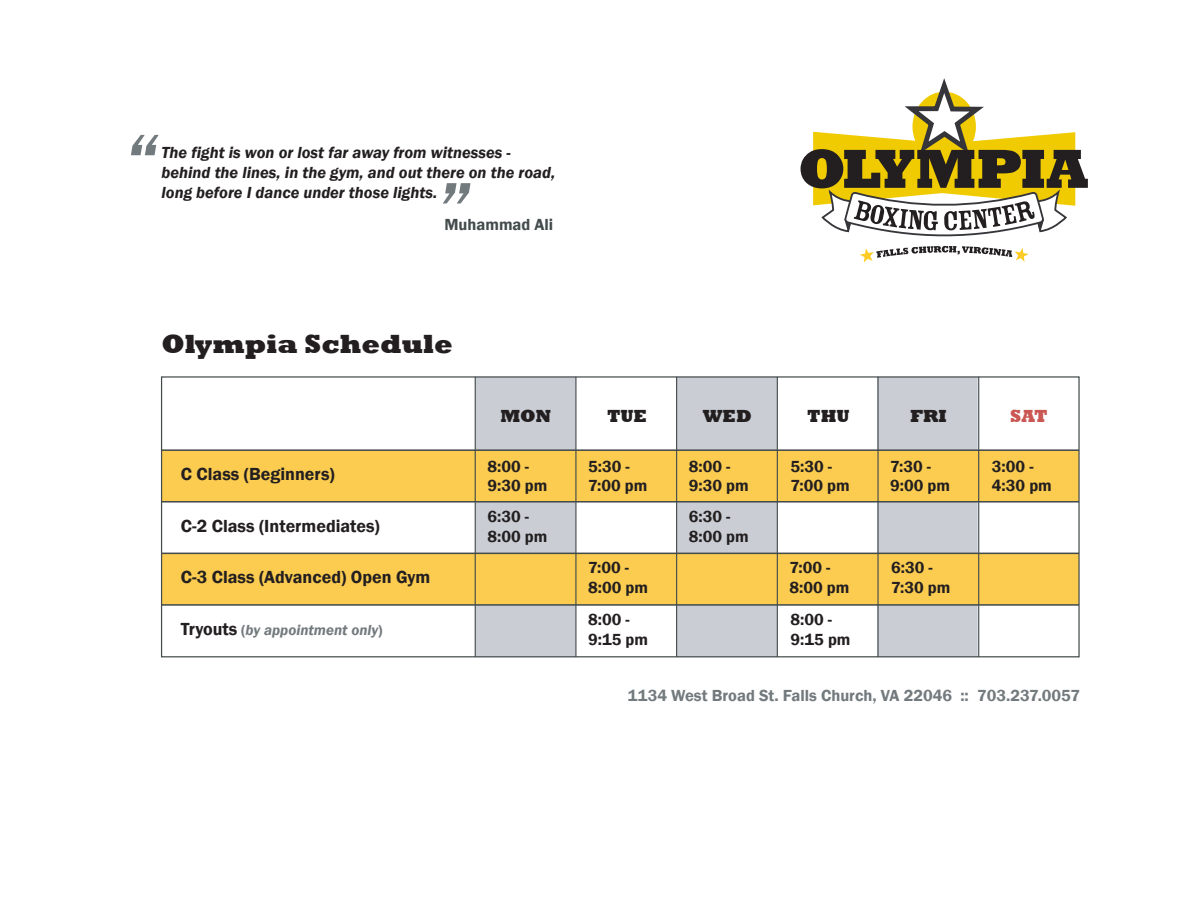
<style>
.page{position:relative;width:1188px;height:918px;background:#fff}
.page>*{position:absolute;margin:0;border:0;box-sizing:border-box;transform-origin:0 0}
.t1{font:italic 600 72px "Franklin Gothic";color:#737a7e}
.t2{font:800 27px "Rockwell";color:#231f20}
.t3{font:600 18px "Franklin Gothic";color:#231f20}
.t4{font:800 18px "Rockwell";color:#231f20}
.t5{font:800 18px "Rockwell";color:#ca5753}
.t6{font:600 16.5px/19.8px "Franklin Gothic";color:#231f20}
.t7{font:italic 600 16.5px/19.8px "Franklin Gothic";color:#231f20}
.t8{font:600 16.5px "Franklin Gothic";color:#737a7e}
.t9{font:600 16.5px "Franklin Gothic";color:#434b4c}
.t10{font:italic 600 15px "Franklin Gothic";color:#737a7e}
.s1{font-style:normal;font-size:18px;color:#231f20}
.s2{font-style:normal}
</style>
<div class="page">
<svg style="left:801px;top:81px;width:287px;height:181px"></svg>
<svg style="left:161px;top:376px;width:919px;height:282px"></svg>
<h1 class="t1" style="left:125px;top:112px;width:33px">“</h1>
<p class="t7" style="left:162px;top:143px;width:395px">The fight is won or lost far away from witnesses - behind the lines, in the gym, and out there on the road,</p>
<p class="t7" style="left:162px;top:182px;width:277px">long before I dance under those lights.</p>
<h1 class="t1" style="left:438px;top:161px;width:33px">”</h1>
<p class="t9" style="left:444px;top:215px;width:110px">Muhammad Ali</p>
<h2 class="t2" style="left:162px;top:328px;width:293px">Olympia Schedule</h2>
<p class="t4" style="left:500px;top:406px;width:52px">MON</p>
<p class="t4" style="left:607px;top:406px;width:42px">TUE</p>
<p class="t4" style="left:703px;top:406px;width:51px">WED</p>
<p class="t4" style="left:807px;top:406px;width:44px">THU</p>
<p class="t4" style="left:910px;top:406px;width:38px">FRI</p>
<p class="t5" style="left:1010px;top:406px;width:39px">SAT</p>
<p class="t3" style="left:181px;top:463px;width:156px">C Class (Beginners)</p>
<p class="t6" style="left:487px;top:456px;width:61px">8:00 -<br>9:30 pm</p>
<p class="t6" style="left:588px;top:456px;width:61px">5:30 -<br>7:00 pm</p>
<p class="t6" style="left:689px;top:456px;width:61px">8:00 -<br>9:30 pm</p>
<p class="t6" style="left:791px;top:456px;width:61px">5:30 -<br>7:00 pm</p>
<p class="t6" style="left:890px;top:456px;width:61px">7:30 -<br>9:00 pm</p>
<p class="t6" style="left:992px;top:456px;width:61px">3:00 -<br>4:30 pm</p>
<p class="t3" style="left:181px;top:514px;width:201px">C-2 Class (Intermediates)</p>
<p class="t3" style="left:181px;top:566px;width:251px">C-3 Class (Advanced) Open Gym</p>
<p class="t10" style="left:181px;top:621px;width:203px"><span class="s1">Tryouts</span> <span class="s2">(</span>by appointment only<span class="s2">)</span></p>
<p class="t6" style="left:487px;top:507px;width:61px">6:30 -<br>8:00 pm</p>
<p class="t6" style="left:689px;top:507px;width:61px">6:30 -<br>8:00 pm</p>
<p class="t6" style="left:790px;top:558px;width:61px">7:00 -<br>8:00 pm</p>
<p class="t6" style="left:891px;top:558px;width:61px">6:30 -<br>7:30 pm</p>
<p class="t6" style="left:588px;top:558px;width:61px">7:00 -<br>8:00 pm</p>
<p class="t6" style="left:588px;top:610px;width:61px">8:00 -<br>9:15 pm</p>
<p class="t6" style="left:791px;top:610px;width:61px">8:00 -<br>9:15 pm</p>
<p class="t8" style="left:628px;top:685px;width:454px">1134 West Broad St. Falls Church, VA 22046 :: 703.237.0057</p>
</div>
